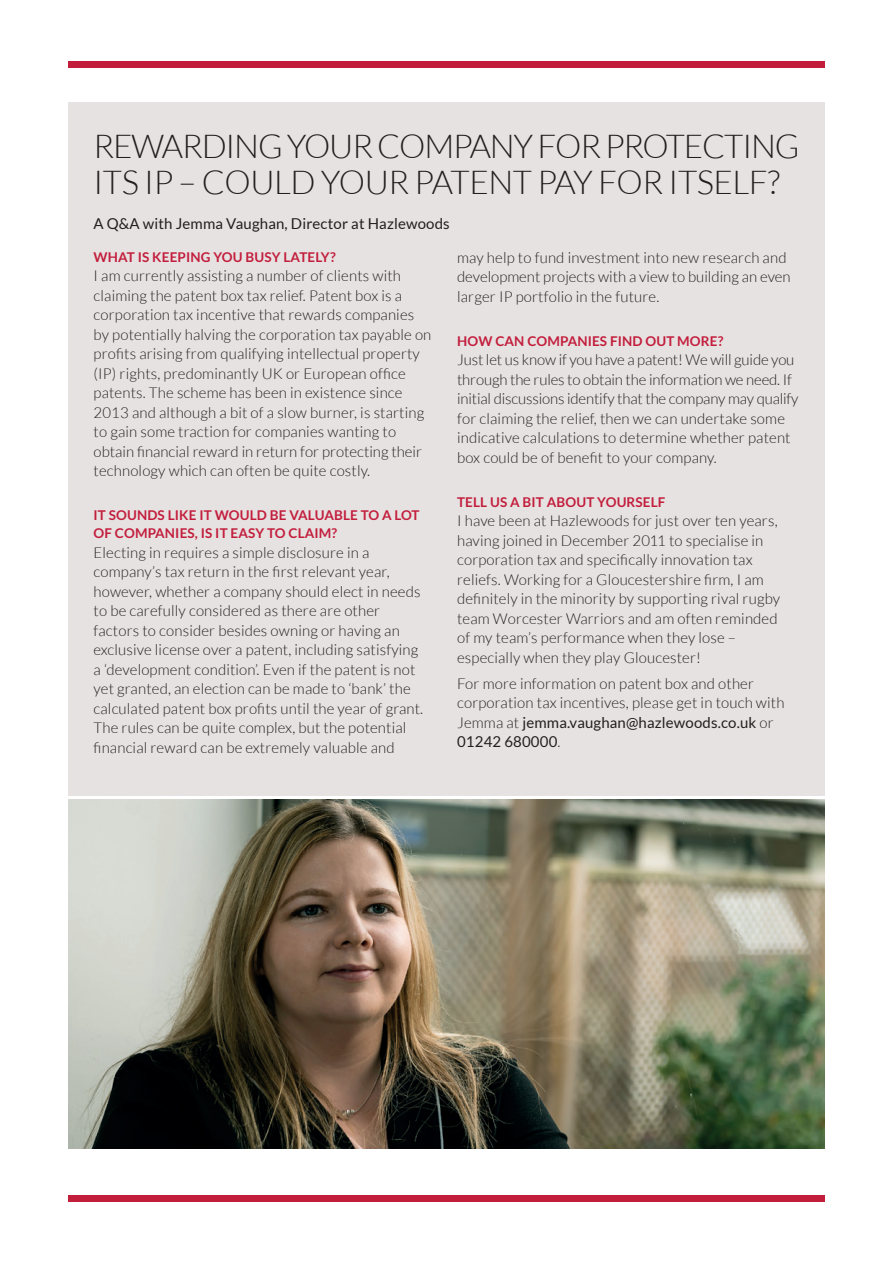
<style>
.page{position:relative;width:893px;height:1263px;background:#fff}
.page>*{position:absolute;margin:0;border:0;box-sizing:border-box;transform-origin:0 0}
.t1{font:300 33px/36px "Lato";letter-spacing:-.035em;color:#231f20}
.t2{font:300 15px/19.5px "Lato";letter-spacing:.01em;color:#231f20}
.t3{font:300 15px/19.5px "Lato";letter-spacing:-.01em;color:#231f20}
.t4{font:15px "Lato";letter-spacing:.01em;color:#231f20}
.t5{font:700 13.5px/18px "Lato";letter-spacing:.01em;color:#c21e3c}
.s1{font-weight:400}
</style>
<div class="page">
<div style="left:68px;top:102px;width:757px;height:693px;background:#e7e2e2"></div>
<div style="left:68px;top:61px;width:757px;height:7px;background:#c21e3c"></div>
<div style="left:68px;top:1195px;width:757px;height:7px;background:#c21e3c"></div>
<img style="left:68px;top:799px;width:757px;height:349px">
<h1 class="t1" style="left:94px;top:129px;width:708px">REWARDING YOUR COMPANY FOR PROTECTING<br>ITS IP – COULD YOUR PATENT PAY FOR ITSELF?</h1>
<p class="t4" style="left:94px;top:215px;width:358px">A Q&amp;A with Jemma Vaughan, Director at Hazlewoods</p>
<p class="t5" style="left:94px;top:248px;width:244px">WHAT IS KEEPING YOU BUSY LATELY?</p>
<p class="t2" style="left:94px;top:266px;width:339px">I am currently assisting a number of clients with claiming the patent box tax relief. Patent box is a corporation tax incentive that rewards companies by potentially halving the corporation tax payable on profits arising from qualifying intellectual property (IP) rights, predominantly UK or European office patents. The scheme has been in existence since 2013 and although a bit of a slow burner, is starting to gain some traction for companies wanting to obtain financial reward in return for protecting their technology which can often be quite costly.</p>
<p class="t5" style="left:94px;top:506px;width:328px">IT SOUNDS LIKE IT WOULD BE VALUABLE TO A LOT<br>OF COMPANIES, IS IT EASY TO CLAIM?</p>
<p class="t2" style="left:94px;top:543px;width:331px">Electing in requires a simple disclosure in a company’s tax return in the first relevant year, however, whether a company should elect in needs to be carefully considered as there are other factors to consider besides owning or having an exclusive license over a patent, including satisfying a ‘development condition’. Even if the patent is not yet granted, an election can be made to ‘bank’ the calculated patent box profits until the year of grant.<br>The rules can be quite complex, but the potential financial reward can be extremely valuable and</p>
<p class="t2" style="left:457px;top:248px;width:335px">may help to fund investment into new research and development projects with a view to building an even larger IP portfolio in the future.</p>
<p class="t5" style="left:457px;top:332px;width:268px">HOW CAN COMPANIES FIND OUT MORE?</p>
<p class="t3" style="left:457px;top:350px;width:343px">Just let us know if you have a patent! We will guide you through the rules to obtain the information we need. If initial discussions identify that the company may qualify for claiming the relief, then we can undertake some indicative calculations to determine whether patent box could be of benefit to your company.</p>
<p class="t5" style="left:457px;top:493px;width:210px">TELL US A BIT ABOUT YOURSELF</p>
<p class="t2" style="left:457px;top:511px;width:325px">I have been at Hazlewoods for just over ten years, having joined in December 2011 to specialise in corporation tax and specifically innovation tax reliefs. Working for a Gloucestershire firm, I am definitely in the minority by supporting rival rugby team Worcester Warriors and am often reminded of my team’s performance when they lose – especially when they play Gloucester!</p>
<p class="t2" style="left:457px;top:674px;width:329px">For more information on patent box and other corporation tax incentives, please get in touch with Jemma at <span class="s1">jemma.vaughan@hazlewoods.co.uk</span> or <span class="s1">01242 680000</span>.</p>
</div>
